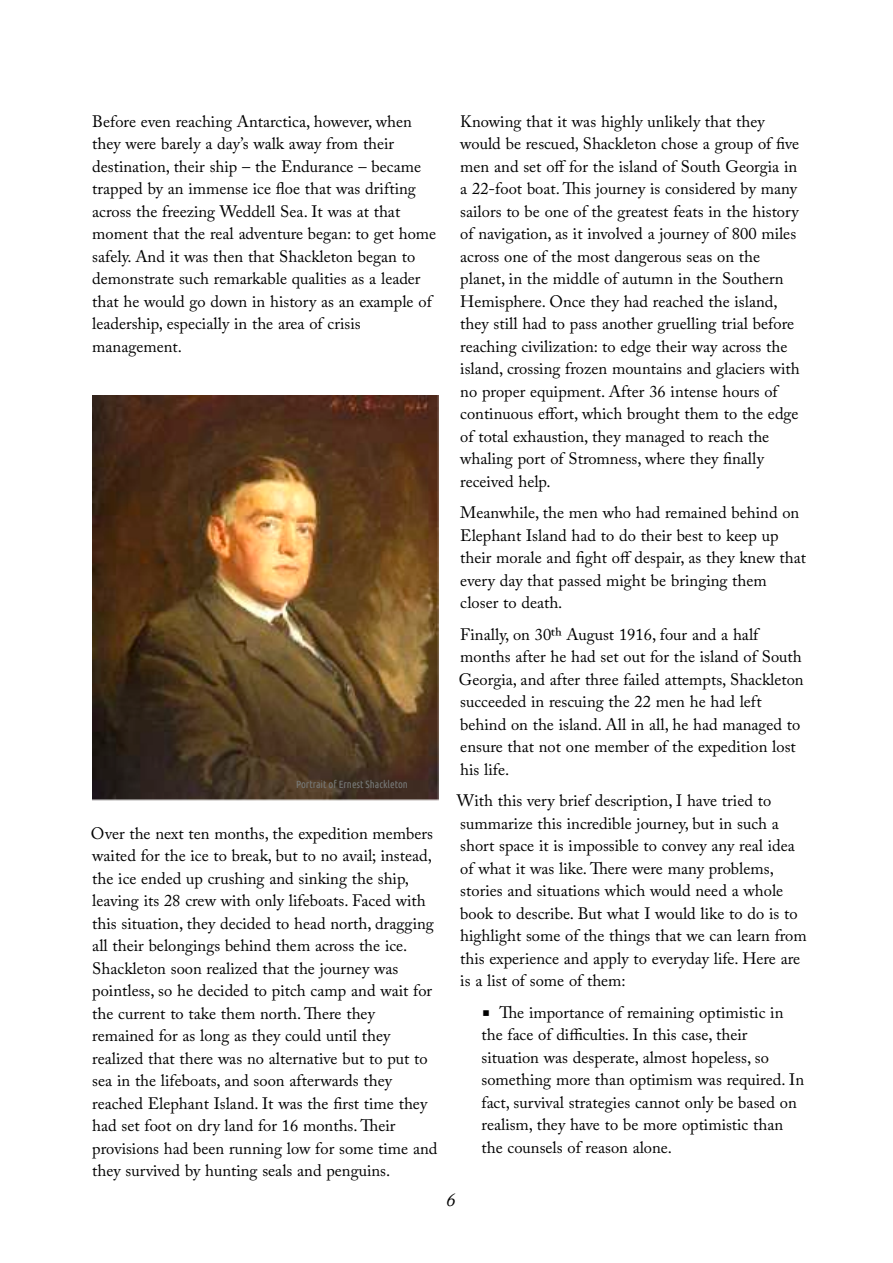
<style>
.page{position:relative;width:893px;height:1263px;background:#fff}
.page>*{position:absolute;margin:0;border:0;box-sizing:border-box;transform-origin:0 0}
.t1{font:italic 19.5px "Adobe Caslon Pro";color:#000}
.t2{font:16.5px/22.5px "Adobe Caslon Pro";color:#000}
.t3{font:10.5px "Ubuntu Condensed";color:#777978}
.s1{font-family:"Lucida Grande"}
</style>
<div class="page">
<img style="left:92px;top:396px;width:347px;height:405px">
<p class="t2" style="left:92px;top:112px;width:345px">Before even reaching Antarctica, however, when they were barely a day’s walk away from their destination, their ship – the Endurance – became trapped by an immense ice floe that was drifting across the freezing Weddell Sea. It was at that moment that the real adventure began: to get home safely. And it was then that Shackleton began to demonstrate such remarkable qualities as a leader that he would go down in history as an example of leadership, especially in the area of crisis management.</p>
<p class="t3" style="left:296px;top:780px;width:113px">Portrait of Ernest Shackleton</p>
<p class="t2" style="left:91px;top:824px;width:348px">Over the next ten months, the expedition members waited for the ice to break, but to no avail; instead, the ice ended up crushing and sinking the ship, leaving its 28 crew with only lifeboats. Faced with this situation, they decided to head north, dragging all their belongings behind them across the ice.<br>Shackleton soon realized that the journey was pointless, so he decided to pitch camp and wait for the current to take them north. There they remained for as long as they could until they realized that there was no alternative but to put to sea in the lifeboats, and soon afterwards they reached Elephant Island. It was the first time they had set foot on dry land for 16 months. Their provisions had been running low for some time and they survived by hunting seals and penguins.</p>
<p class="t2" style="left:460px;top:112px;width:341px">Knowing that it was highly unlikely that they would be rescued, Shackleton chose a group of five men and set off for the island of South Georgia in a 22-foot boat. This journey is considered by many sailors to be one of the greatest feats in the history of navigation, as it involved a journey of 800 miles across one of the most dangerous seas on the planet, in the middle of autumn in the Southern Hemisphere. Once they had reached the island, they still had to pass another gruelling trial before reaching civilization: to edge their way across the island, crossing frozen mountains and glaciers with no proper equipment. After 36 intense hours of continuous effort, which brought them to the edge of total exhaustion, they managed to reach the whaling port of Stromness, where they finally received help.</p>
<p class="t2" style="left:460px;top:503px;width:347px">Meanwhile, the men who had remained behind on Elephant Island had to do their best to keep up their morale and fight off despair, as they knew that every day that passed might be bringing them closer to death.</p>
<p class="t2" style="left:459px;top:625px;width:346px">Finally, on 30th August 1916, four and a half months after he had set out for the island of South Georgia, and after three failed attempts, Shackleton succeeded in rescuing the 22 men he had left behind on the island. All in all, he had managed to ensure that not one member of the expedition lost his life.</p>
<p class="t2" style="left:457px;top:791px;width:351px">With this very brief description, I have tried to summarize this incredible journey, but in such a short space it is impossible to convey any real idea of what it was like. There were many problems, stories and situations which would need a whole book to describe. But what I would like to do is to highlight some of the things that we can learn from this experience and apply to everyday life. Here are is a list of some of them:</p>
<p class="t2" style="left:482px;top:1003px;width:324px"><span class="s1">■</span> The importance of remaining optimistic in the face of difficulties. In this case, their situation was desperate, almost hopeless, so something more than optimism was required. In fact, survival strategies cannot only be based on realism, they have to be more optimistic than the counsels of reason alone.</p>
<p class="t1" style="left:446px;top:1192px;width:11px">6</p>
</div>
